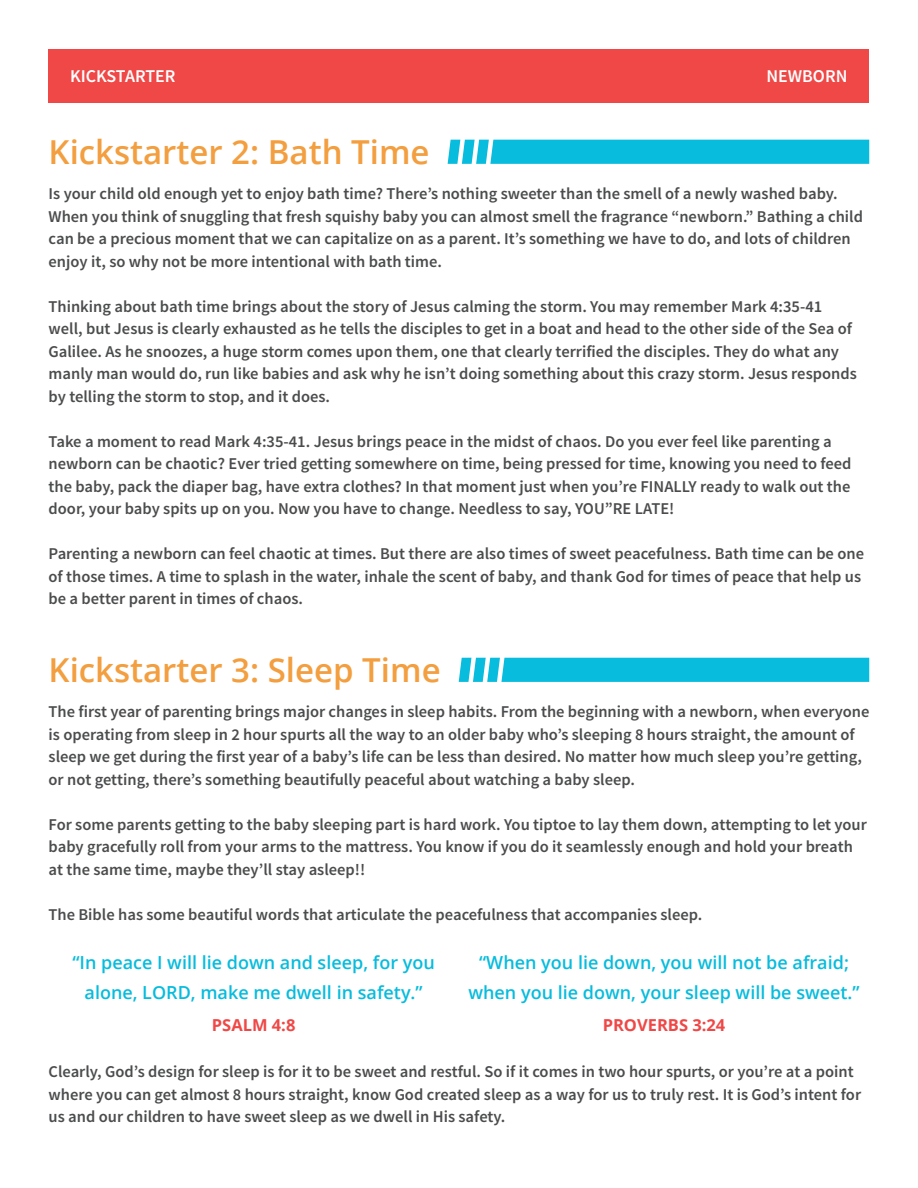
<style>
.page{position:relative;width:918px;height:1188px;background:#fff}
.page>*{position:absolute;margin:0;border:0;box-sizing:border-box;transform-origin:0 0}
.t1{font:600 33px "Open Sans";color:#f39e3f}
.Verse{font:600 18px/30px "Open Sans";color:#07bcdd;text-align:center}
.Header_White{font:600 18px "Source Sans Pro";color:#fff}
.Body{font:600 16.5px/22.5px "Source Sans Pro";color:#4b4c4d}
.Book_of_the_Bible{font:700 16.5px "Open Sans";color:#ef4846}
</style>
<div class="page">
<div style="left:48px;top:49px;width:821px;height:54px;background:#ef4846"></div>
<svg style="left:448px;top:140px;width:421px;height:24px;background:#11bede"></svg>
<svg style="left:459px;top:658px;width:410px;height:24px;background:#11bede"></svg>
<p class="Header_White" style="left:70px;top:65px;width:107px">KICKSTARTER</p>
<p class="Header_White" style="left:767px;top:65px;width:82px">NEWBORN</p>
<p class="t1" style="left:49px;top:130px;width:383px">Kickstarter 2: Bath Time</p>
<p class="Body" style="left:49px;top:183px;width:816px">Is your child old enough yet to enjoy bath time? There’s nothing sweeter than the smell of a newly washed baby.<br>When you think of snuggling that fresh squishy baby you can almost smell the fragrance “newborn.” Bathing a child can be a precious moment that we can capitalize on as a parent. It’s something we have to do, and lots of children enjoy it, so why not be more intentional with bath time.</p>
<p class="Body" style="left:49px;top:296px;width:810px">Thinking about bath time brings about the story of Jesus calming the storm. You may remember Mark 4:35-41 well, but Jesus is clearly exhausted as he tells the disciples to get in a boat and head to the other side of the Sea of Galilee. As he snoozes, a huge storm comes upon them, one that clearly terrified the disciples. They do what any manly man would do, run like babies and ask why he isn’t doing something about this crazy storm. Jesus responds by telling the storm to stop, and it does.</p>
<p class="Body" style="left:49px;top:431px;width:804px">Take a moment to read Mark 4:35-41. Jesus brings peace in the midst of chaos. Do you ever feel like parenting a newborn can be chaotic? Ever tried getting somewhere on time, being pressed for time, knowing you need to feed the baby, pack the diaper bag, have extra clothes? In that moment just when you’re FINALLY ready to walk out the door, your baby spits up on you. Now you have to change. Needless to say, YOU”RE LATE!</p>
<p class="Body" style="left:49px;top:543px;width:817px">Parenting a newborn can feel chaotic at times. But there are also times of sweet peacefulness. Bath time can be one of those times. A time to splash in the water, inhale the scent of baby, and thank God for times of peace that help us be a better parent in times of chaos.</p>
<p class="t1" style="left:49px;top:648px;width:394px">Kickstarter 3: Sleep Time</p>
<p class="Body" style="left:49px;top:701px;width:822px">The first year of parenting brings major changes in sleep habits. From the beginning with a newborn, when everyone is operating from sleep in 2 hour spurts all the way to an older baby who’s sleeping 8 hours straight, the amount of sleep we get during the first year of a baby’s life can be less than desired. No matter how much sleep you’re getting, or not getting, there’s something beautifully peaceful about watching a baby sleep.</p>
<p class="Body" style="left:49px;top:813px;width:820px">For some parents getting to the baby sleeping part is hard work. You tiptoe to lay them down, attempting to let your baby gracefully roll from your arms to the mattress. You know if you do it seamlessly enough and hold your breath at the same time, maybe they’ll stay asleep!!</p>
<p class="Body" style="left:49px;top:903px;width:655px">The Bible has some beautiful words that articulate the peacefulness that accompanies sleep.</p>
<p class="Verse" style="left:72px;top:947px;width:364px">“In peace I will lie down and sleep, for you alone, LORD, make me dwell in safety.”</p>
<p class="Book_of_the_Bible" style="left:212px;top:1013px;width:85px">PSALM 4:8</p>
<p class="Verse" style="left:468px;top:947px;width:393px">“When you lie down, you will not be afraid; when you lie down, your sleep will be sweet.”</p>
<p class="Book_of_the_Bible" style="left:603px;top:1014px;width:124px">PROVERBS 3:24</p>
<p class="Body" style="left:49px;top:1061px;width:814px">Clearly, God’s design for sleep is for it to be sweet and restful. So if it comes in two hour spurts, or you’re at a point where you can get almost 8 hours straight, know God created sleep as a way for us to truly rest. It is God’s intent for us and our children to have sweet sleep as we dwell in His safety.</p>
</div>
